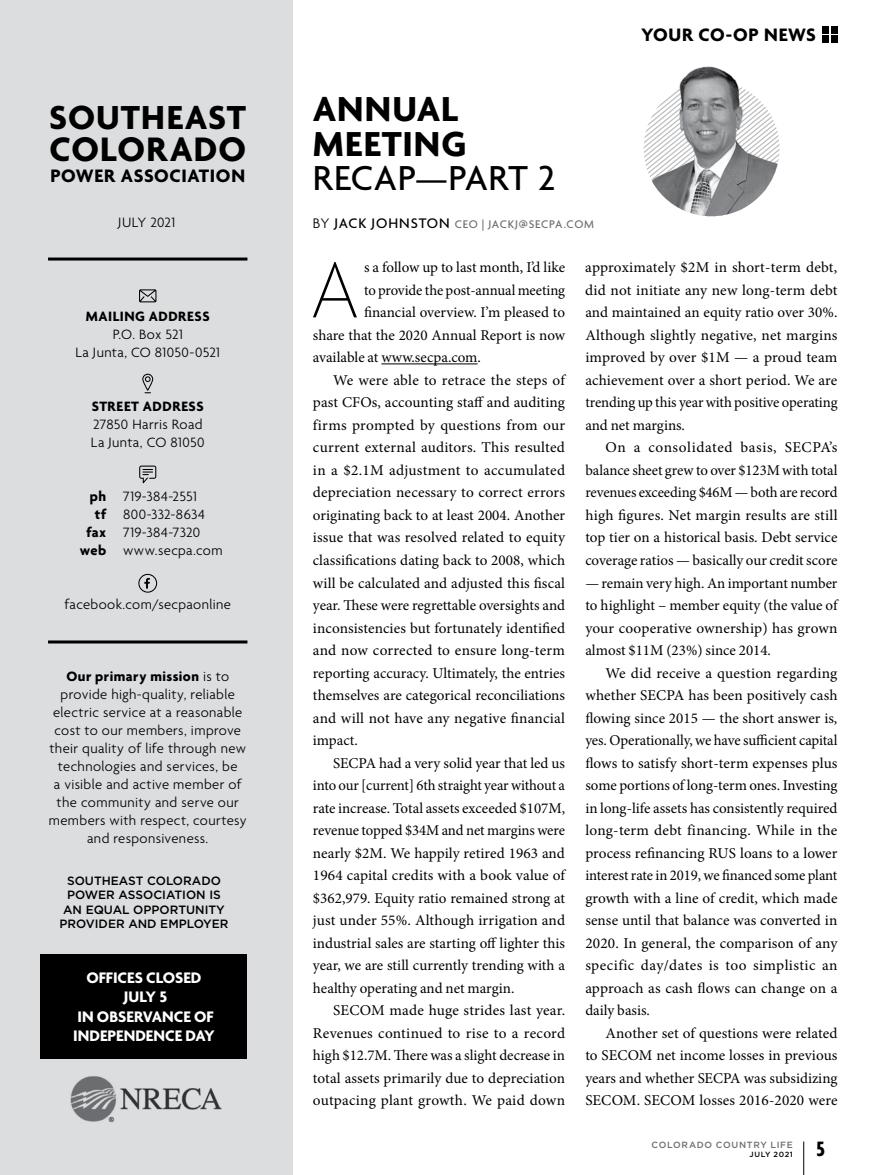
<style>
.page{position:relative;width:878px;height:1175px;background:#fff}
.page>*{position:absolute;margin:0;border:0;box-sizing:border-box;transform-origin:0 0}
.t1{font:100 85.5px "Agenda";color:#000}
.t2{font:700 37.5px/34.5px "Agenda";letter-spacing:.03em;color:#000}
.t3{font:500 37.5px "Agenda";letter-spacing:.015em;color:#000}
.t4{font:700 36.75px "Agenda";letter-spacing:.025em;color:#000}
.t5{font:700 36px "Agenda";letter-spacing:.03em;color:#000}
.t6{font:700 condensed 22.5px "Agenda";color:#000}
.t7{font:700 19.5px "Agenda";letter-spacing:.03em;color:#000}
.t8{font:700 16.5px/19.5px "Agenda";color:#fff;text-align:center}
.t9{font:15px/22.5px "Minion Pro";color:#000;text-align:justify}
.t10{font:15px "Minion Pro";letter-spacing:.02em;color:#000}
.t11{font:300 14.7px/18px "Agenda";letter-spacing:.025em;color:#000;text-align:center}
.t12{font:700 14.7px "Agenda";letter-spacing:.035em;color:#000}
.t13{font:500 12px/14.4px "Gotham HTF";color:#000;text-align:center}
.t14{font:500 12px "Agenda";letter-spacing:.06em;color:#6d6e71}
.t15{font:500 9px "Gotham HTF";letter-spacing:.075em;color:#6d6e71}
.t16{font:500 7.5px "Gotham HTF";letter-spacing:.08em;color:#000}
.s1{font-weight:300;font-size:15px;color:#000}
.s2{font-size:15px;color:#000}
.s3{font-weight:700}
</style>
<div class="page">
<hr style="left:381px;top:363px;width:96px;height:1px;background:#000">
<div style="left:0;top:0;width:293px;height:1174px;background:#dcddde"></div>
<hr style="left:48px;top:640px;width:199px;height:3px;background:#000">
<hr style="left:48px;top:257px;width:199px;height:3px;background:#000">
<svg style="left:139px;top:289px;width:17px;height:13px"></svg>
<svg style="left:142px;top:374px;width:11px;height:19px"></svg>
<svg style="left:139px;top:465px;width:17px;height:18px"></svg>
<svg style="left:138px;top:574px;width:19px;height:18px"></svg>
<img style="left:70px;top:1076px;width:152px;height:47px">
<img style="left:643px;top:66px;width:136px;height:150px">
<div style="left:40px;top:954px;width:207px;height:104px;background:#000"></div>
<hr style="left:803px;top:1141px;width:1px;height:33px;background:#000">
<div style="left:830px;top:36px;width:7px;height:7px;background:#000"></div>
<div style="left:830px;top:26px;width:7px;height:7px;background:#000"></div>
<div style="left:821px;top:36px;width:7px;height:7px;background:#000"></div>
<div style="left:821px;top:26px;width:7px;height:7px;background:#000"></div>
<h3 class="t5" style="left:49px;top:98px;width:198px">SOUTHEAST</h3>
<h3 class="t4" style="left:49px;top:129px;width:198px">COLORADO</h3>
<h3 class="t7" style="left:50px;top:165px;width:196px">POWER ASSOCIATION</h3>
<h2 class="t2" style="left:313px;top:94px;width:155px">ANNUAL<br>MEETING</h2>
<h2 class="t3" style="left:313px;top:158px;width:244px">RECAP—PART 2</h2>
<p class="t11" style="left:118px;top:214px;width:58px">JULY 2021</p>
<p class="t14" style="left:313px;top:217px;width:283px"><span class="s1">BY</span> <span class="s2">JACK JOHNSTON</span> CEO | JACKJ@SECPA.COM</p>
<h3 class="t7" style="left:641px;top:24px;width:176px">YOUR CO-OP NEWS</h3>
<p class="t12" style="left:86px;top:308px;width:125px">MAILING ADDRESS</p>
<p class="t11" style="left:75px;top:326px;width:146px">P.O. Box 521<br>La Junta, CO 81050-0521</p>
<p class="t12" style="left:92px;top:398px;width:113px">STREET ADDRESS</p>
<p class="t11" style="left:91px;top:416px;width:115px;text-align:left">27850 Harris Road<br>La Junta, CO 81050</p>
<p class="t11" style="left:90px;top:488px;width:108px"><span class="s3">ph</span> 719-384-2551</p>
<p class="t11" style="left:95px;top:506px;width:112px"><span class="s3">tf</span> 800-332-8634</p>
<p class="t11" style="left:86px;top:524px;width:115px"><span class="s3">fax</span> 719-384-7320</p>
<p class="t11" style="left:80px;top:542px;width:144px"><span class="s3">web</span> www.secpa.com</p>
<p class="t11" style="left:64px;top:596px;width:168px">facebook.com/secpaonline</p>
<p class="t11" style="left:49px;top:668px;width:199px"><span class="s3">Our primary mission</span> is to provide high-quality, reliable electric service at a reasonable cost to our members, improve their quality of life through new technologies and services, be<br>a visible and active member of the community and serve our members with respect, courtesy and responsiveness.</p>
<p class="t13" style="left:59px;top:873px;width:171px">SOUTHEAST COLORADO<br>POWER ASSOCIATION IS<br>AN EQUAL OPPORTUNITY<br>PROVIDER AND EMPLOYER</p>
<p class="t8" style="left:73px;top:969px;width:143px">OFFICES CLOSED<br>JULY 5<br>IN OBSERVANCE OF<br>INDEPENDENCE DAY</p>
<h1 class="t1" style="left:310px;top:244px;width:51px">A</h1>
<p class="t9" style="left:364px;top:256px;width:202px">s a follow up to last month, I’d like</p>
<p class="t9" style="left:364px;top:279px;width:203px">to provide the post-annual meeting</p>
<p class="t9" style="left:364px;top:301px;width:202px">financial overview. I’m pleased to</p>
<p class="t9" style="left:313px;top:324px;width:254px">share that the 2020 Annual Report is now</p>
<p class="t9" style="left:313px;top:346px;width:169px">available at www.secpa.com.</p>
<p class="t9" style="left:333px;top:369px;width:233px">We were able to retrace the steps of</p>
<p class="t9" style="left:313px;top:391px;width:253px">past CFOs, accounting staff and auditing</p>
<p class="t9" style="left:313px;top:414px;width:254px">firms prompted by questions from our</p>
<p class="t9" style="left:313px;top:436px;width:253px">current external auditors. This resulted</p>
<p class="t10" style="left:313px;top:460px;width:254px">in a $2.1M adjustment to accumulated</p>
<p class="t9" style="left:313px;top:481px;width:253px">depreciation necessary to correct errors</p>
<p class="t9" style="left:313px;top:504px;width:253px">originating back to at least 2004. Another</p>
<p class="t9" style="left:313px;top:526px;width:254px">issue that was resolved related to equity</p>
<p class="t9" style="left:313px;top:549px;width:254px">classifications dating back to 2008, which</p>
<p class="t9" style="left:313px;top:571px;width:254px">will be calculated and adjusted this fiscal</p>
<p class="t9" style="left:313px;top:594px;width:254px">year. These were regrettable oversights and</p>
<p class="t9" style="left:313px;top:616px;width:254px">inconsistencies but fortunately identified</p>
<p class="t9" style="left:313px;top:639px;width:253px">and now corrected to ensure long-term</p>
<p class="t9" style="left:313px;top:661px;width:254px">reporting accuracy. Ultimately, the entries</p>
<p class="t9" style="left:313px;top:684px;width:254px">themselves are categorical reconciliations</p>
<p class="t9" style="left:313px;top:706px;width:253px">and will not have any negative financial</p>
<p class="t9" style="left:313px;top:729px;width:46px">impact.</p>
<p class="t9" style="left:333px;top:751px;width:233px">SECPA had a very solid year that led us</p>
<p class="t9" style="left:313px;top:774px;width:253px">into our [current] 6th straight year without a</p>
<p class="t9" style="left:313px;top:796px;width:254px">rate increase. Total assets exceeded $107M,</p>
<p class="t9" style="left:313px;top:819px;width:253px">revenue topped $34M and net margins were</p>
<p class="t9" style="left:313px;top:841px;width:253px">nearly $2M. We happily retired 1963 and</p>
<p class="t9" style="left:313px;top:864px;width:254px">1964 capital credits with a book value of</p>
<p class="t9" style="left:313px;top:886px;width:253px">$362,979. Equity ratio remained strong at</p>
<p class="t9" style="left:313px;top:909px;width:254px">just under 55%. Although irrigation and</p>
<p class="t9" style="left:313px;top:931px;width:254px">industrial sales are starting off lighter this</p>
<p class="t9" style="left:313px;top:954px;width:253px">year, we are still currently trending with a</p>
<p class="t9" style="left:313px;top:976px;width:203px">healthy operating and net margin.</p>
<p class="t9" style="left:333px;top:999px;width:233px">SECOM made huge strides last year.</p>
<p class="t10" style="left:313px;top:1022px;width:254px">Revenues continued to rise to a record</p>
<p class="t9" style="left:313px;top:1044px;width:253px">high $12.7M. There was a slight decrease in</p>
<p class="t9" style="left:313px;top:1066px;width:254px">total assets primarily due to depreciation</p>
<p class="t9" style="left:313px;top:1089px;width:254px">outpacing plant growth. We paid down</p>
<p class="t9" style="left:585px;top:256px;width:254px">approximately $2M in short-term debt, did not initiate any new long-term debt and maintained an equity ratio over 30%.<br>Although slightly negative, net margins improved by over $1M — a proud team achievement over a short period. We are trending up this year with positive operating and net margins.</p>
<p class="t9" style="left:585px;top:436px;width:254px;text-indent:20px">On a consolidated basis, SECPA’s balance sheet grew to over $123M with total revenues exceeding $46M — both are record high figures. Net margin results are still top tier on a historical basis. Debt service coverage ratios — basically our credit score</p>
<p class="t9" style="left:585px;top:571px;width:254px">— remain very high. An important number to highlight – member equity (the value of your cooperative ownership) has grown almost $11M (23%) since 2014.</p>
<p class="t9" style="left:585px;top:661px;width:254px;text-indent:20px">We did receive a question regarding whether SECPA has been positively cash flowing since 2015 — the short answer is, yes. Operationally, we have sufficient capital flows to satisfy short-term expenses plus some portions of long-term ones. Investing in long-life assets has consistently required long-term debt financing. While in the process refinancing RUS loans to a lower interest rate in 2019, we financed some plant growth with a line of credit, which made sense until that balance was converted in 2020. In general, the comparison of any specific day/dates is too simplistic an approach as cash flows can change on a daily basis.</p>
<p class="t9" style="left:585px;top:1021px;width:254px;text-indent:20px">Another set of questions were related to SECOM net income losses in previous years and whether SECPA was subsidizing SECOM. SECOM losses 2016-2020 were</p>
<p class="t15" style="left:651px;top:1140px;width:143px">COLORADO COUNTRY LIFE</p>
<p class="t16" style="left:749px;top:1150px;width:45px">JULY 2021</p>
<h3 class="t6" style="left:816px;top:1136px;width:10px">5</h3>
</div>
